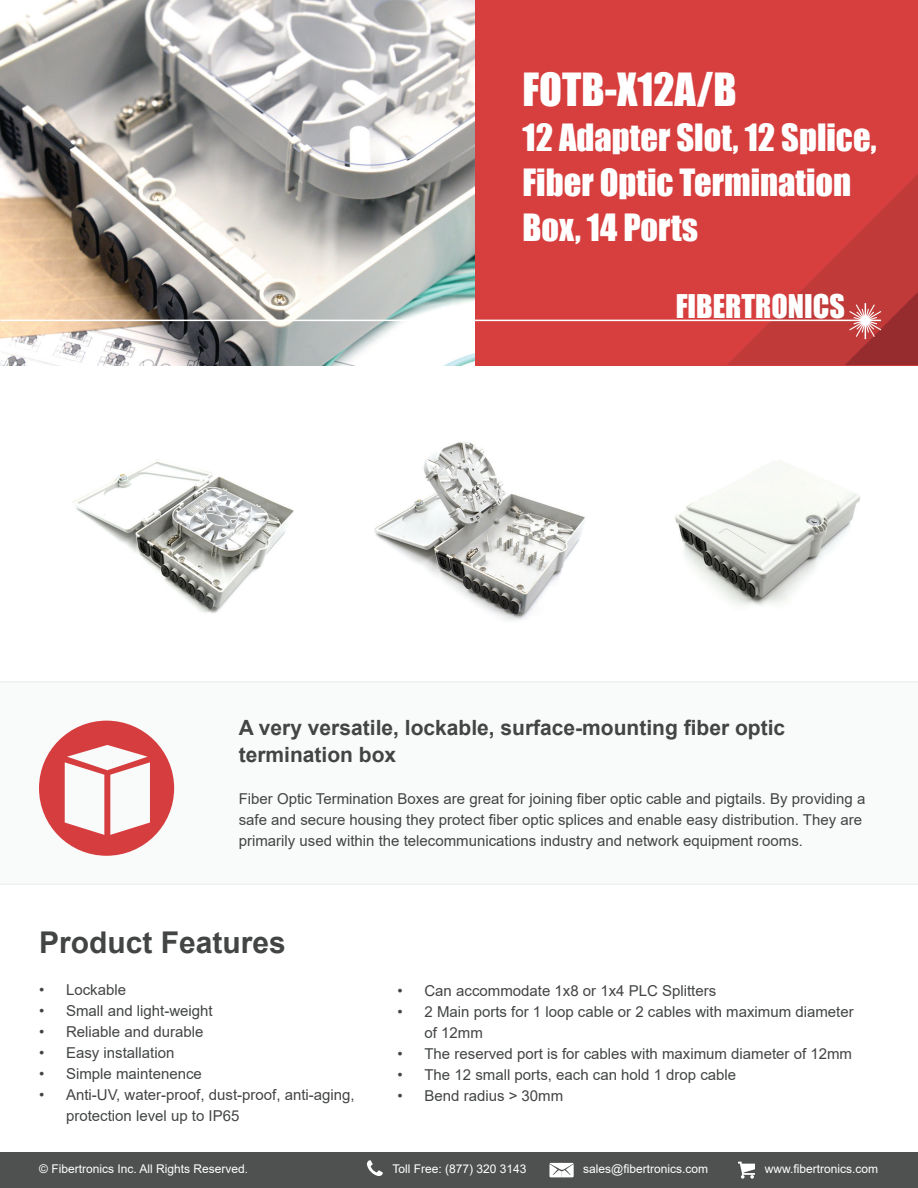
<style>
.page{position:relative;width:918px;height:1188px;background:#fff}
.page>*{position:absolute;margin:0;border:0;box-sizing:border-box;transform-origin:0 0}
.t1{font:42px "Impact";color:#fff}
.t2{font:34.5px/45px "Impact";color:#fff}
.t3{font:700 30px "Arial";color:#434545}
.t4{font:30px "Impact";color:#fff}
.t5{font:700 21px/27px "Arial";color:#434545}
.t6{font:15px/21px "Arial";color:#434545}
.t7{font:12px "Arial";color:#fff}
</style>
<div class="page">
<img style="left:0;top:0;width:476px;height:365px">
<div style="left:476px;top:0;width:442px;height:365px;background:#d73f3f"></div>
<div style="left:0;top:1152px;width:918px;height:36px;background:#4f5151"></div>
<svg style="left:1px;top:174px;width:917px;height:191px"></svg>
<svg style="left:367px;top:1160px;width:16px;height:16px"></svg>
<svg style="left:549px;top:1163px;width:25px;height:14px"></svg>
<svg style="left:738px;top:1162px;width:17px;height:17px"></svg>
<svg style="left:0;top:681px;width:918px;height:204px"></svg>
<img style="left:73px;top:441px;width:787px;height:180px">
<svg style="left:39px;top:721px;width:135px;height:135px"></svg>
<h1 class="t1" style="left:523px;top:57px;width:216px">FOTB-X12A/B</h1>
<h2 class="t2" style="left:523px;top:114px;width:355px">12 Adapter Slot, 12 Splice,<br>Fiber Optic Termination<br>Box, 14 Ports</h2>
<h3 class="t4" style="left:676px;top:283px;width:171px">FIBERTRONICS</h3>
<h3 class="t5" style="left:239px;top:714px;width:548px">A very versatile, lockable, surface-mounting fiber optic termination box</h3>
<p class="t6" style="left:239px;top:788px;width:628px">Fiber Optic Termination Boxes are great for joining fiber optic cable and pigtails. By providing a safe and secure housing they protect fiber optic splices and enable easy distribution. They are primarily used within the telecommunications industry and network equipment rooms.</p>
<h3 class="t3" style="left:39px;top:922px;width:248px">Product Features</h3>
<p class="t6" style="left:39px;top:979px;width:89px">• Lockable</p>
<p class="t6" style="left:39px;top:1000px;width:175px">• Small and light-weight</p>
<p class="t6" style="left:39px;top:1021px;width:166px">• Reliable and durable</p>
<p class="t6" style="left:39px;top:1042px;width:137px">• Easy installation</p>
<p class="t6" style="left:39px;top:1063px;width:164px">• Simple maintenence</p>
<p class="t6" style="left:66px;top:1084px;width:290px;text-indent:-27px">• Anti-UV, water-proof, dust-proof, anti-aging, protection level up to IP65</p>
<p class="t6" style="left:397px;top:980px;width:320px">• Can accommodate 1x8 or 1x4 PLC Splitters</p>
<p class="t6" style="left:424px;top:1001px;width:431px;text-indent:-27px">• 2 Main ports for 1 loop cable or 2 cables with maximum diameter of 12mm</p>
<p class="t6" style="left:397px;top:1043px;width:456px">• The reserved port is for cables with maximum diameter of 12mm</p>
<p class="t6" style="left:397px;top:1064px;width:340px">• The 12 small ports, each can hold 1 drop cable</p>
<p class="t6" style="left:397px;top:1085px;width:167px">• Bend radius &gt; 30mm</p>
<p class="t7" style="left:39px;top:1161px;width:210px">© Fibertronics Inc. All Rights Reserved.</p>
<p class="t7" style="left:392px;top:1161px;width:136px">Toll Free: (877) 320 3143</p>
<p class="t7" style="left:583px;top:1161px;width:126px">sales@fibertronics.com</p>
<p class="t7" style="left:765px;top:1161px;width:115px">www.fibertronics.com</p>
</div>
